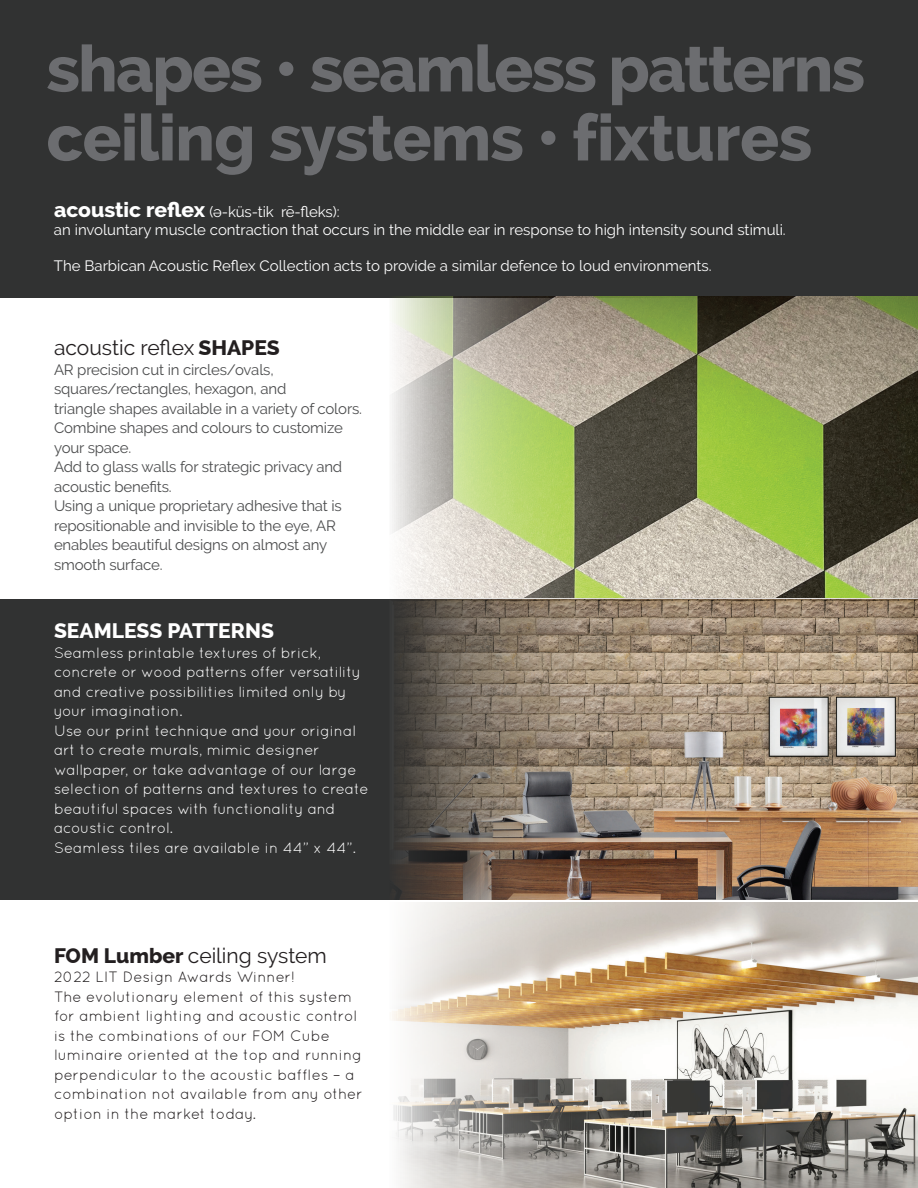
<style>
.page{position:relative;width:918px;height:1188px;background:#fff}
.page>*{position:absolute;margin:0;border:0;box-sizing:border-box;transform-origin:0 0}
.t1{font:800 64.5px/69px "Raleway";letter-spacing:-.025em;color:#6c6d70}
.t2{font:21px "Raleway";color:#231f20}
.t3{font:800 21px "Raleway";color:#fff}
.t4{font:15px/19.5px "Quicksand";letter-spacing:-.01em;color:#fff}
.t5{font:15px/19.5px "Raleway";letter-spacing:-.01em;color:#4b4c4d}
.t6{font:15px/19.5px "Quicksand";color:#231f20}
.t7{font:15px/18px "Raleway";color:#fff}
.s1{font-weight:800;font-size:21px}
.s2{font-weight:800}
</style>
<div class="page">
<div style="left:0;top:0;width:918px;height:297px;background:#313232"></div>
<div style="left:0;top:599px;width:918px;height:301px;background:#313232"></div>
<img style="left:392px;top:599px;width:526px;height:301px">
<img style="left:392px;top:903px;width:526px;height:285px">
<img style="left:389px;top:296px;width:529px;height:301px">
<h1 class="t1" style="left:46px;top:35px;width:820px">shapes • seamless patterns ceiling systems • fixtures</h1>
<p class="t7" style="left:54px;top:203px;width:733px"><span class="s1">acoustic reflex</span> (ə-küs-tik rē-fleks):<br>an involuntary muscle contraction that occurs in the middle ear in response to high intensity sound stimuli.</p>
<p class="t7" style="left:54px;top:257px;width:659px">The Barbican Acoustic Reflex Collection acts to provide a similar defence to loud environments.</p>
<h2 class="t2" style="left:54px;top:336px;width:227px">acoustic reflex <span class="s2">SHAPES</span></h2>
<p class="t5" style="left:54px;top:360px;width:310px">AR precision cut in circles/ovals, squares/rectangles, hexagon, and<br>triangle shapes available in a variety of colors.<br>Combine shapes and colours to customize your space.<br>Add to glass walls for strategic privacy and acoustic benefits.<br>Using a unique proprietary adhesive that is repositionable and invisible to the eye, AR enables beautiful designs on almost any smooth surface.</p>
<h2 class="t3" style="left:54px;top:619px;width:221px">SEAMLESS PATTERNS</h2>
<p class="t4" style="left:54px;top:643px;width:316px">Seamless printable textures of brick, concrete or wood patterns offer versatility and creative possibilities limited only by your imagination.<br>Use our print technique and your original art to create murals, mimic designer wallpaper, or take advantage of our large selection of patterns and textures to create beautiful spaces with functionality and acoustic control.<br>Seamless tiles are available in 44” x 44”.</p>
<h2 class="t2" style="left:54px;top:943px;width:274px"><span class="s2">FOM Lumber</span> ceiling system</h2>
<p class="t6" style="left:54px;top:967px;width:310px">2022 LIT Design Awards Winner!<br>The evolutionary element of this system for ambient lighting and acoustic control is the combinations of our FOM Cube luminaire oriented at the top and running perpendicular to the acoustic baffles – a combination not available from any other option in the market today.</p>
</div>
